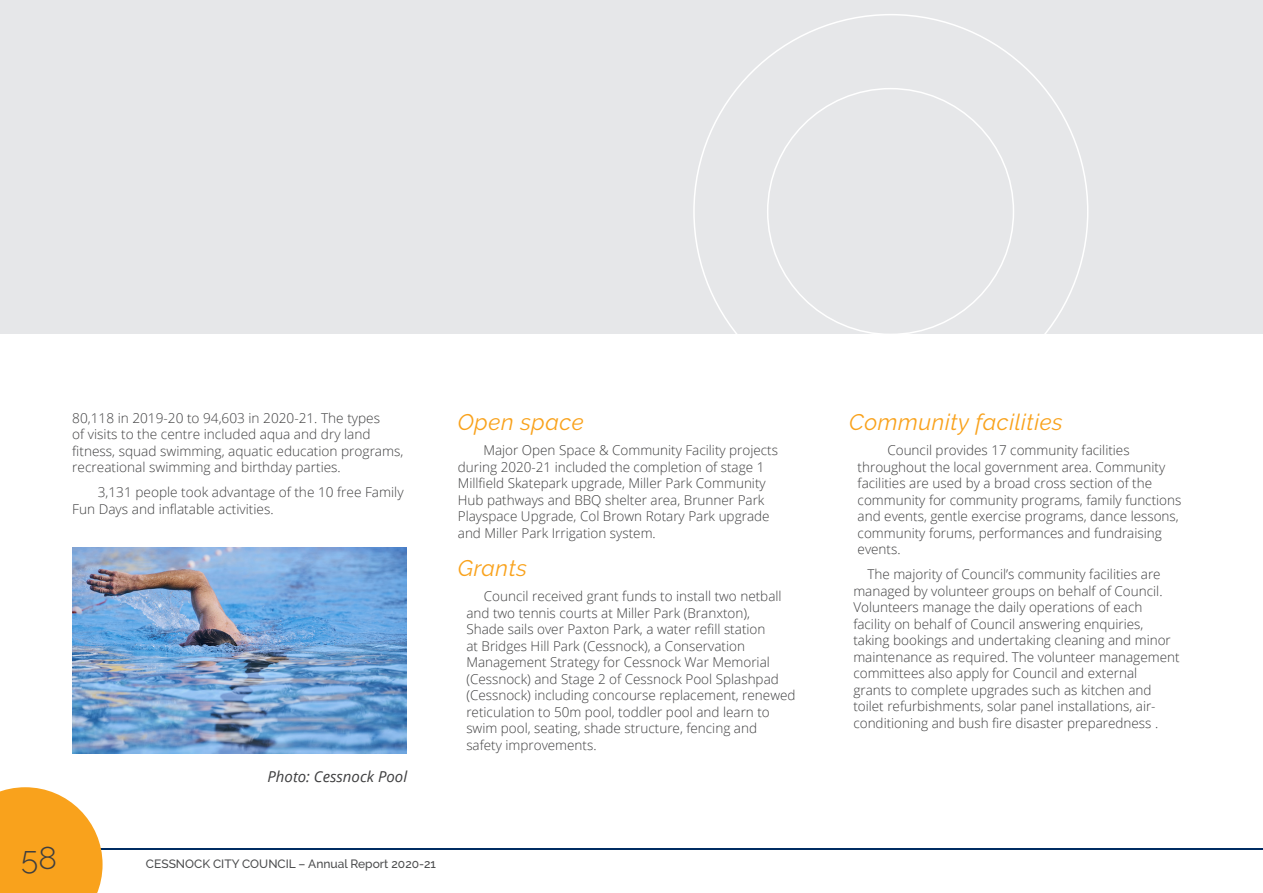
<style>
.page{position:relative;width:1263px;height:893px;background:#fff}
.page>*{position:absolute;margin:0;border:0;box-sizing:border-box;transform-origin:0 0}
.t1{font:300 31.5px "Raleway";color:#3e3e3f}
.Body_Sub-Heading{font:italic 22.5px "Raleway";letter-spacing:.025em;color:#f9a21c}
.Table_No{font:italic 15px "Open Sans";color:#3e3e3f}
.Body_Sub-Heading-2{font:300 13.5px/16.5px "Open Sans";color:#3e3e3f}
.BodyCopy{font:300 13.5px/16.5px "Open Sans";color:#3e3e3f}
.t2{font:500 12px "Raleway";color:#4b4c4d}
</style>
<div class="page">
<hr style="left:53px;top:848px;width:1210px;height:2px;background:#002c62">
<svg style="left:0;top:787px;width:103px;height:106px;background:#f9ae39"></svg>
<div style="left:0;top:0;width:1263px;height:333px;background:#e6e7e9"></div>
<img style="left:72px;top:548px;width:334px;height:205px">
<p class="BodyCopy" style="left:72px;top:409px;width:333px">80,118 in 2019-20 to 94,603 in 2020-21. The types<br>of visits to the centre included aqua and dry land fitness, squad swimming, aquatic education programs, recreational swimming and birthday parties.</p>
<p class="BodyCopy" style="left:72px;top:484px;width:333px;text-indent:26px">3,131 people took advantage of the 10 free Family<br>Fun Days and inflatable activities.</p>
<p class="Table_No" style="left:267px;top:766px;width:141px">Photo: Cessnock Pool</p>
<p class="Body_Sub-Heading" style="left:458px;top:409px;width:127px">Open space</p>
<p class="BodyCopy" style="left:458px;top:442px;width:322px;text-indent:26px">Major Open Space &amp; Community Facility projects during 2020-21 included the completion of stage 1<br>Millfield Skatepark upgrade, Miller Park Community Hub pathways and BBQ shelter area, Brunner Park Playspace Upgrade, Col Brown Rotary Park upgrade and Miller Park Irrigation system.</p>
<p class="Body_Sub-Heading" style="left:458px;top:555px;width:71px">Grants</p>
<p class="Body_Sub-Heading-2" style="left:466px;top:588px;width:331px;text-indent:18px">Council received grant funds to install two netball and two tennis courts at Miller Park (Branxton),<br>Shade sails over Paxton Park, a water refill station<br>at Bridges Hill Park (Cessnock), a Conservation Management Strategy for Cessnock War Memorial (Cessnock) and Stage 2 of Cessnock Pool Splashpad (Cessnock) including concourse replacement, renewed reticulation to 50m pool, toddler pool and learn to swim pool, seating, shade structure, fencing and safety improvements.</p>
<h1 class="t1" style="left:21px;top:839px;width:37px">58</h1>
<p class="t2" style="left:146px;top:857px;width:292px">CESSNOCK CITY COUNCIL – Annual Report 2020-21</p>
<p class="Body_Sub-Heading" style="left:849px;top:409px;width:215px">Community facilities</p>
<p class="Body_Sub-Heading-2" style="left:858px;top:442px;width:325px;text-indent:30px">Council provides 17 community facilities throughout the local government area. Community facilities are used by a broad cross section of the community for community programs, family functions and events, gentle exercise programs, dance lessons, community forums, performances and fundraising events.</p>
<p class="Body_Sub-Heading-2" style="left:853px;top:566px;width:328px;text-indent:14px">The majority of Council’s community facilities are managed by volunteer groups on behalf of Council.<br>Volunteers manage the daily operations of each facility on behalf of Council answering enquiries, taking bookings and undertaking cleaning and minor maintenance as required. The volunteer management committees also apply for Council and external<br>grants to complete upgrades such as kitchen and toilet refurbishments, solar panel installations, air&shy;conditioning and bush fire disaster preparedness .</p>
</div>
